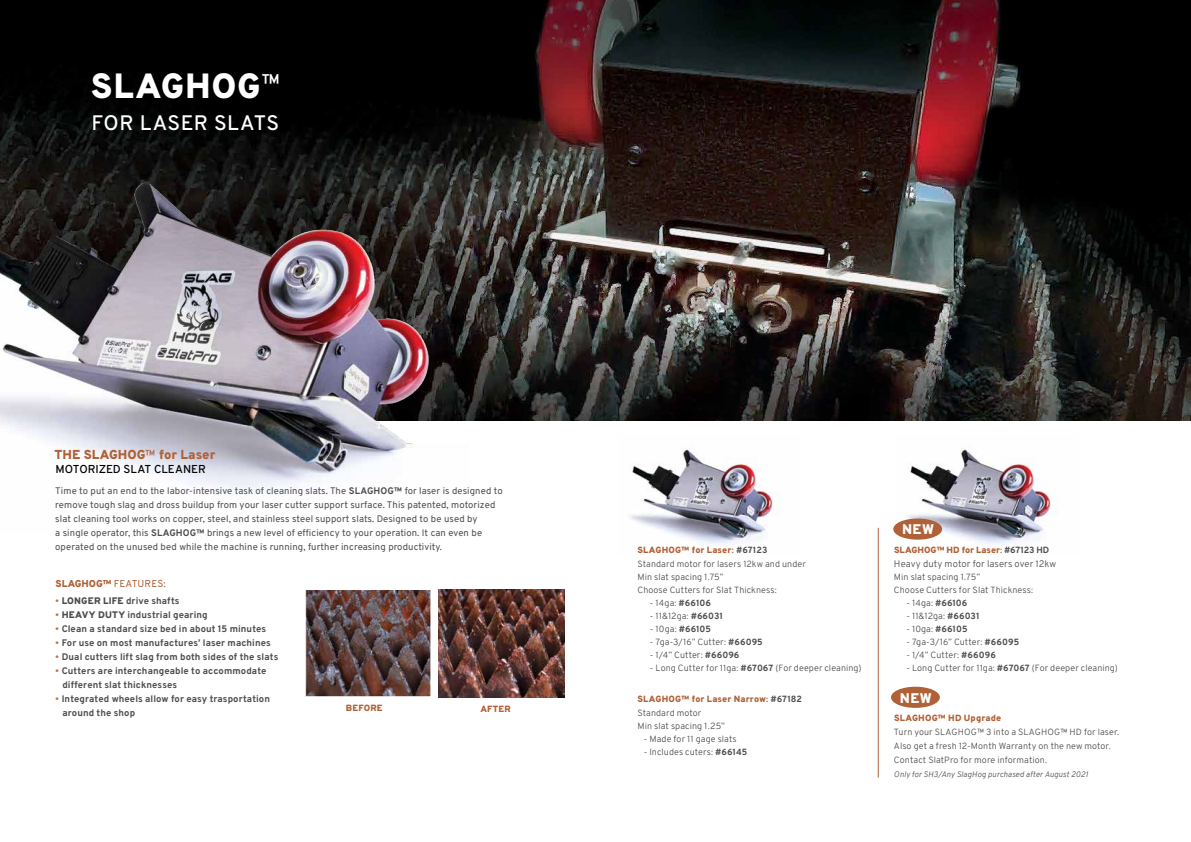
<style>
.page{position:relative;width:1191px;height:842px;background:#fff}
.page>*{position:absolute;margin:0;border:0;box-sizing:border-box;transform-origin:0 0}
.t1{font:900 35px "Overpass";letter-spacing:.02em;color:#fff}
.t2{font:500 21px "Overpass";letter-spacing:.02em;color:#fff}
.t3{font:900 14px "Overpass";letter-spacing:.03em;color:#fff}
.t4{font:900 13px "Overpass";color:#b06137}
.t5{font:500 11.5px "Overpass";color:#000}
.t6{font:10px "Overpass";letter-spacing:.005em;color:#b06137}
.t7{font:9.5px/14px "Overpass";letter-spacing:.01em;color:#4d4d4f}
.t8{font:700 9.5px/14px "Overpass";letter-spacing:.01em;color:#4d4d4f}
.t9{font:300 9.5px "Overpass";letter-spacing:.01em;color:#4d4d4f}
.t10{font:300 9px/14px "Overpass";letter-spacing:.01em;color:#4d4d4f}
.t11{font:900 9px/14px "Overpass";letter-spacing:.015em;color:#b06137}
.t12{font:italic 300 8px "Overpass";letter-spacing:.01em;color:#4d4d4f}
.s1{font-weight:400}
.s2{font-weight:700}
.s3{font-weight:900}
.s4{color:#b9744d}
.s5{font-weight:900;color:#b06137}
.s6{font-weight:500;color:#b06137}
.s7{font-weight:500}
.s8{font-weight:700;color:#4d4d4f}
.s9{font-weight:300;color:#4d4d4f}
</style>
<div class="page">
<img style="left:0;top:0;width:1191px;height:421px">
<img style="left:0;top:138px;width:469px;height:352px">
<img style="left:307px;top:591px;width:122px;height:104px">
<div style="left:305px;top:589px;width:126px;height:108px;border:1px solid #fff"></div>
<img style="left:438px;top:589px;width:126px;height:108px">
<img style="left:630px;top:446px;width:146px;height:99px">
<img style="left:897px;top:446px;width:157px;height:99px">
<div style="left:893px;top:518px;width:49px;height:22px;background:#b06137;border-radius:50%"></div>
<div style="left:891px;top:687px;width:49px;height:21px;background:#b06137;border-radius:50%"></div>
<hr style="left:878px;top:528px;width:1px;height:250px;background:#b06137">
<h1 class="t1" style="left:91px;top:58px;width:191px">SLAGHOG<sup>™</sup></h1>
<h2 class="t2" style="left:91px;top:106px;width:189px">FOR LASER SLATS</h2>
<h3 class="t4" style="left:54px;top:444px;width:162px">THE SLAGHOG<span class="s1">™</span> for Laser</h3>
<p class="t5" style="left:55px;top:460px;width:152px">MOTORIZED SLAT CLEANER</p>
<p class="t7" style="left:55px;top:483px;width:449px">Time to put an end to the labor-intensive task of cleaning slats. The <span class="s2">SLAGHOG™</span> for laser is designed to remove tough slag and dross buildup from your laser cutter support surface. This patented, motorized slat cleaning tool works on copper, steel, and stainless steel support slats. Designed to be used by<br>a single operator, this <span class="s2">SLAGHOG™</span> brings a new level of efficiency to your operation. It can even be operated on the unused bed while the machine is running, further increasing productivity.</p>
<p class="t6" style="left:56px;top:575px;width:112px"><span class="s3">SLAGHOG™</span> FEATURES:</p>
<p class="t8" style="left:55px;top:593px;width:126px"><span class="s4">•</span> <span class="s3">LONGER LIFE</span> drive shafts</p>
<p class="t8" style="left:55px;top:607px;width:154px"><span class="s4">•</span> <span class="s3">HEAVY DUTY</span> industrial gearing</p>
<p class="t8" style="left:55px;top:621px;width:212px"><span class="s4">•</span> Clean a standard size bed in about 15 minutes</p>
<p class="t8" style="left:55px;top:635px;width:217px"><span class="s4">•</span> For use on most manufactures’ laser machines</p>
<p class="t8" style="left:55px;top:649px;width:225px"><span class="s4">•</span> Dual cutters lift slag from both sides of the slats</p>
<p class="t8" style="left:62px;top:663px;width:205px;text-indent:-7px"><span class="s4">•</span> Cutters are interchangeable to accommodate different slat thicknesses</p>
<p class="t8" style="left:62px;top:691px;width:209px;text-indent:-7px"><span class="s4">•</span> Integrated wheels allow for easy trasportation around the shop</p>
<p class="t11" style="left:346px;top:700px;width:38px">BEFORE</p>
<p class="t11" style="left:480px;top:701px;width:32px">AFTER</p>
<p class="t10" style="left:637px;top:542px;width:170px"><span class="s5">SLAGHOG™ for Laser</span><span class="s6">:</span> <span class="s2">#67123<br></span>Standard motor for lasers 12kw and under</p>
<p class="t10" style="left:637px;top:570px;width:141px;line-height:13px">Min slat spacing 1.75”<br>Choose Cutters for Slat Thickness:</p>
<p class="t10" style="left:650px;top:595px;width:63px">- 14ga: <span class="s2">#66106</span></p>
<p class="t10" style="left:650px;top:608px;width:75px">- 11&amp;12ga: <span class="s2">#66031</span></p>
<p class="t10" style="left:650px;top:621px;width:63px">- 10ga: <span class="s2">#66105</span></p>
<p class="t10" style="left:650px;top:634px;width:114px">- 7ga-3/16” Cutter: <span class="s2">#66095</span></p>
<p class="t10" style="left:650px;top:647px;width:91px">- 1/4” Cutter: <span class="s2">#66096</span></p>
<p class="t10" style="left:650px;top:660px;width:213px">- Long Cutter for 11ga: <span class="s2">#67067</span> (For deeper cleaning)</p>
<p class="t11" style="left:637px;top:691px;width:166px">SLAGHOG™ for Laser Narrow<span class="s7">:</span> <span class="s8">#67182<br></span><span class="s9">Standard motor</span></p>
<p class="t10" style="left:637px;top:718px;width:89px">Min slat spacing 1.25”</p>
<p class="t10" style="left:643px;top:731px;width:95px">- Made for 11 gage slats</p>
<p class="t10" style="left:643px;top:744px;width:105px">- Includes cuters: <span class="s2">#66145</span></p>
<h3 class="t3" style="left:902px;top:518px;width:33px">NEW</h3>
<p class="t11" style="left:894px;top:542px;width:157px">SLAGHOG™ HD for Laser<span class="s7">:</span> <span class="s8">#67123 HD</span></p>
<p class="t9" style="left:894px;top:556px;width:164px">Heavy duty motor for lasers over 12kw</p>
<p class="t10" style="left:894px;top:570px;width:141px;line-height:13px">Min slat spacing 1.75”<br>Choose Cutters for Slat Thickness:</p>
<p class="t10" style="left:906px;top:595px;width:63px">- 14ga: <span class="s2">#66106</span></p>
<p class="t10" style="left:906px;top:608px;width:75px">- 11&amp;12ga: <span class="s2">#66031</span></p>
<p class="t10" style="left:906px;top:621px;width:63px">- 10ga: <span class="s2">#66105</span></p>
<p class="t10" style="left:906px;top:634px;width:114px">- 7ga-3/16” Cutter: <span class="s2">#66095</span></p>
<p class="t10" style="left:906px;top:647px;width:91px">- 1/4” Cutter: <span class="s2">#66096</span></p>
<p class="t10" style="left:906px;top:660px;width:213px">- Long Cutter for 11ga: <span class="s2">#67067</span> (For deeper cleaning)</p>
<h3 class="t3" style="left:899px;top:686px;width:33px">NEW</h3>
<p class="t11" style="left:894px;top:710px;width:109px">SLAGHOG™ HD Upgrade</p>
<p class="t10" style="left:894px;top:724px;width:227px">Turn your SLAGHOG™ 3 into a SLAGHOG™ HD for laser.<br>Also get a fresh 12-Month Warranty on the new motor.<br>Contact SlatPro for more information.</p>
<p class="t12" style="left:894px;top:768px;width:196px">Only for SH3/Any SlagHog purchased after August 2021</p>
</div>
